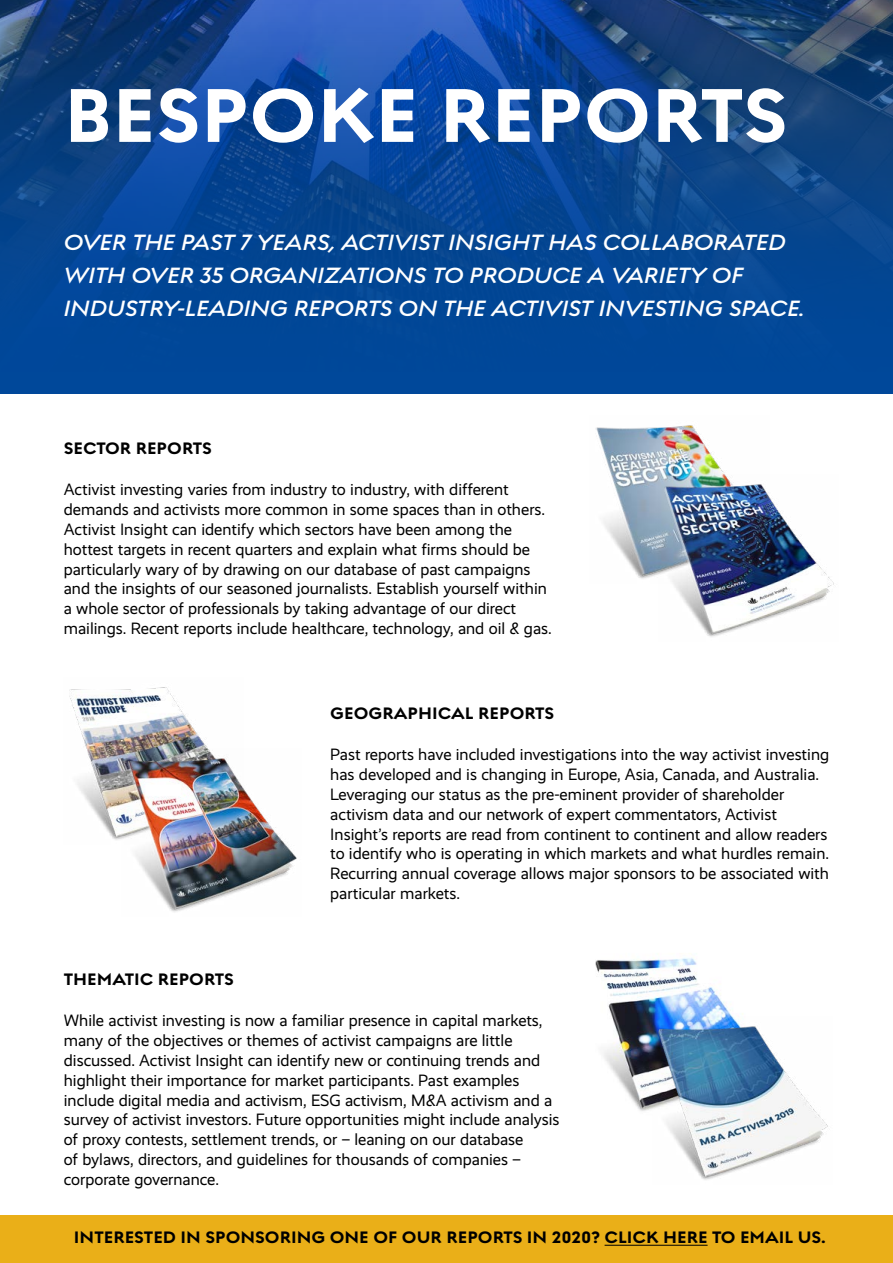
<style>
.page{position:relative;width:893px;height:1263px;background:#fff}
.page>*{position:absolute;margin:0;border:0;box-sizing:border-box;transform-origin:0 0}
.t1{font:700 82.5px "Regulator Nova";color:#fff}
.t2{font:italic 600 24px/33px "Regulator Nova";color:#fff}
.t3{font:700 18px "Regulator Nova";color:#000}
.t4{font:16.5px/19.8px "Realist";color:#000}
</style>
<div class="page">
<img style="left:595px;top:425px;width:129px;height:154px">
<svg style="left:0;top:0;width:893px;height:393px;background:#0a4691"></svg>
<img style="left:69px;top:687px;width:139px;height:153px">
<img style="left:122px;top:748px;width:175px;height:164px">
<img style="left:595px;top:958px;width:148px;height:153px">
<img style="left:652px;top:1017px;width:176px;height:163px">
<img style="left:659px;top:474px;width:175px;height:163px">
<div style="left:0;top:1215px;width:893px;height:48px;background:#eaaf18"></div>
<hr style="left:605px;top:1245px;width:103px;height:1px;background:#000">
<h1 class="t1" style="left:64px;top:66px;width:725px">BESPOKE REPORTS</h1>
<h2 class="t2" style="left:64px;top:226px;width:742px">OVER THE PAST 7 YEARS, ACTIVIST INSIGHT HAS COLLABORATED<br>WITH OVER 35 ORGANIZATIONS TO PRODUCE A VARIETY OF<br>INDUSTRY-LEADING REPORTS ON THE ACTIVIST INVESTING SPACE.</h2>
<p class="t3" style="left:64px;top:437px;width:150px">SECTOR REPORTS</p>
<p class="t4" style="left:64px;top:480px;width:490px">Activist investing varies from industry to industry, with different demands and activists more common in some spaces than in others.<br>Activist Insight can identify which sectors have been among the hottest targets in recent quarters and explain what firms should be particularly wary of by drawing on our database of past campaigns and the insights of our seasoned journalists. Establish yourself within a whole sector of professionals by taking advantage of our direct mailings. Recent reports include healthcare, technology, and oil &amp; gas.</p>
<p class="t3" style="left:330px;top:702px;width:226px">GEOGRAPHICAL REPORTS</p>
<p class="t4" style="left:330px;top:745px;width:500px">Past reports have included investigations into the way activist investing has developed and is changing in Europe, Asia, Canada, and Australia.<br>Leveraging our status as the pre-eminent provider of shareholder activism data and our network of expert commentators, Activist Insight’s reports are read from continent to continent and allow readers to identify who is operating in which markets and what hurdles remain.<br>Recurring annual coverage allows major sponsors to be associated with particular markets.</p>
<p class="t3" style="left:64px;top:968px;width:172px">THEMATIC REPORTS</p>
<p class="t4" style="left:64px;top:1011px;width:497px">While activist investing is now a familiar presence in capital markets, many of the objectives or themes of activist campaigns are little discussed. Activist Insight can identify new or continuing trends and highlight their importance for market participants. Past examples include digital media and activism, ESG activism, M&amp;A activism and a survey of activist investors. Future opportunities might include analysis of proxy contests, settlement trends, or – leaning on our database<br>of bylaws, directors, and guidelines for thousands of companies – corporate governance.</p>
<p class="t3" style="left:74px;top:1227px;width:753px">INTERESTED IN SPONSORING ONE OF OUR REPORTS IN 2020? CLICK HERE TO EMAIL US.</p>
</div>
